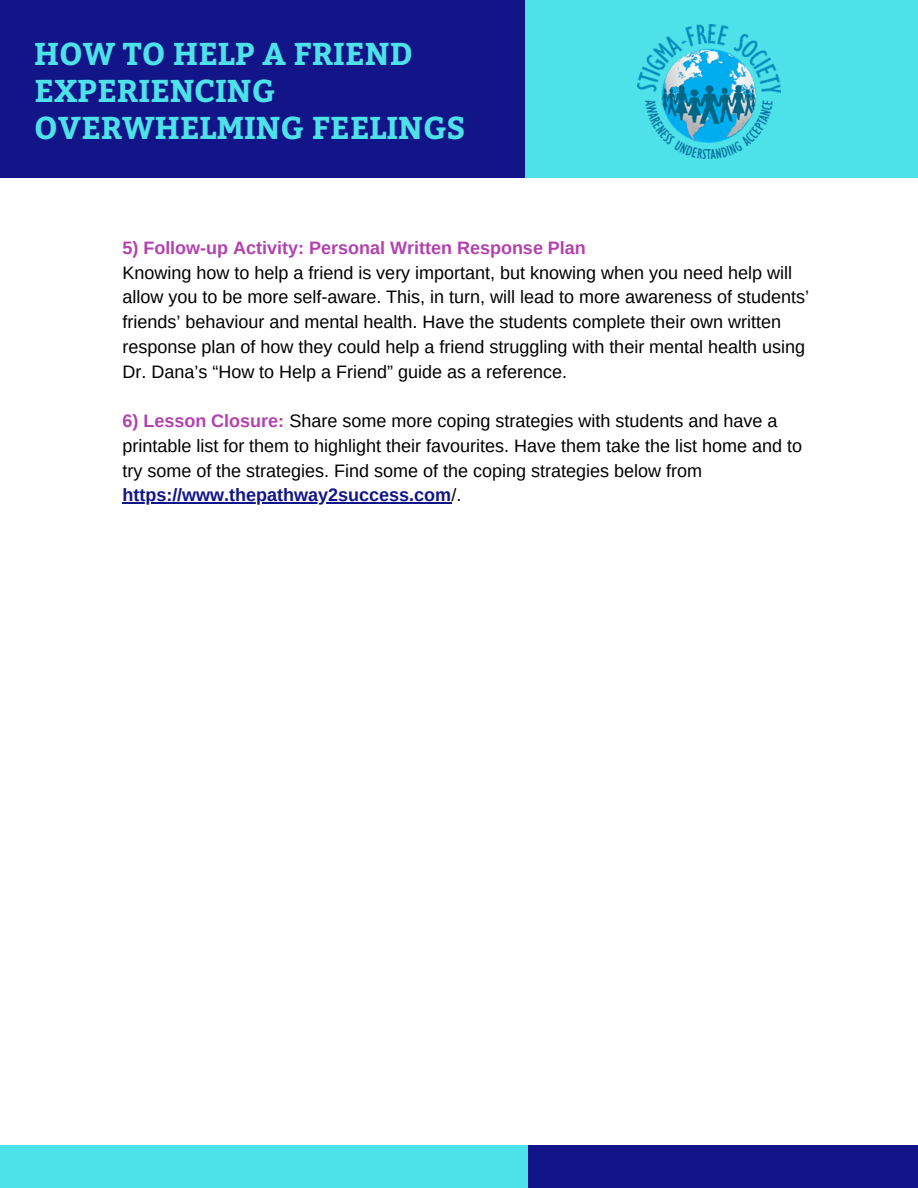
<style>
.page{position:relative;width:918px;height:1188px;background:#fff}
.page>*{position:absolute;margin:0;border:0;box-sizing:border-box;transform-origin:0 0}
.t1{font:700 31.5px/37.2px "Bitter";color:#4de1e9}
.t2{font:18px/24.8px "Arimo";color:#000}
.t3{font:700 18px "Arimo";color:#b242ae}
.s1{font-weight:700;color:#b242ae}
.s2{font-weight:700;color:#121588}
</style>
<div class="page">
<div style="left:525px;top:0;width:393px;height:178px;background:#4de1e9"></div>
<div style="left:0;top:0;width:525px;height:178px;background:#121588"></div>
<div style="left:525px;top:1145px;width:393px;height:43px;background:#121588"></div>
<div style="left:0;top:1145px;width:528px;height:43px;background:#4de1e9"></div>
<hr style="left:122px;top:503px;width:329px;height:1px;background:#121588">
<img style="left:637px;top:25px;width:143px;height:134px">
<h1 class="t1" style="left:34px;top:33px;width:433px">HOW TO HELP A FRIEND<br>EXPERIENCING<br>OVERWHELMING FEELINGS</h1>
<p class="t3" style="left:122px;top:238px;width:465px">5) Follow-up Activity: Personal Written Response Plan</p>
<p class="t2" style="left:122px;top:260px;width:688px">Knowing how to help a friend is very important, but knowing when you need help will allow you to be more self-aware. This, in turn, will lead to more awareness of students’ friends’ behaviour and mental health. Have the students complete their own written response plan of how they could help a friend struggling with their mental health using Dr. Dana’s “How to Help a Friend” guide as a reference.</p>
<p class="t2" style="left:122px;top:409px;width:681px"><span class="s1">6) Lesson Closure:</span> Share some more coping strategies with students and have a printable list for them to highlight their favourites. Have them take the list home and to try some of the strategies. Find some of the coping strategies below from <span class="s2">https://www.thepathway2success.com</span>/.</p>
</div>
